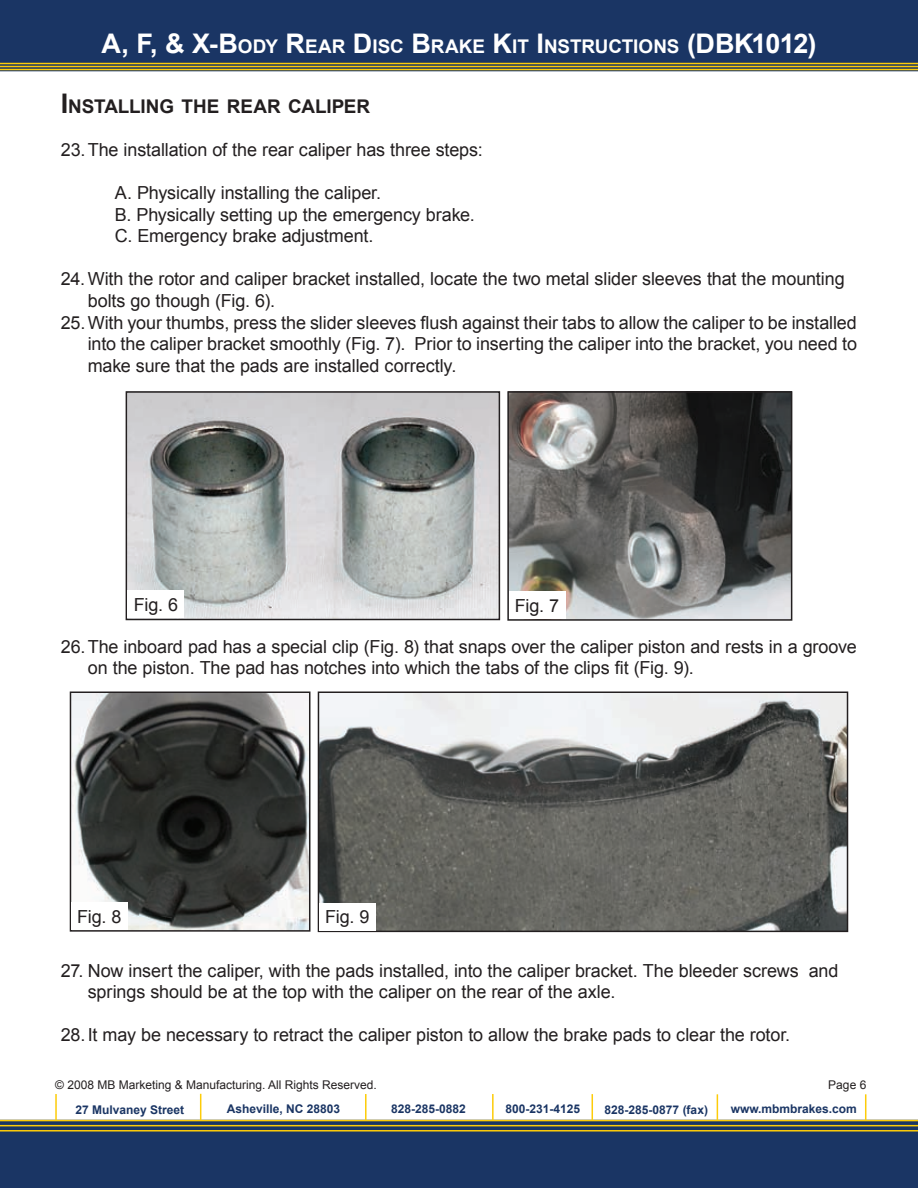
<style>
.page{position:relative;width:918px;height:1188px;background:#fff}
.page>*{position:absolute;margin:0;border:0;box-sizing:border-box;transform-origin:0 0}
.t1{font:700 18.9px "Arial";letter-spacing:-.005em;color:#fff}
.t2{font:700 18.9px "Arial";letter-spacing:-.01em;color:#231f20}
.t3{font:18px/21.6px "Arial";letter-spacing:-.005em;color:#231f20}
.t4{font:700 12px "Arial";color:#1a3564}
.t5{font:12px "Arial";color:#231f20}
.s1{font-size:27px}
</style>
<div class="page">
<svg style="left:0;top:0;width:918px;height:71px;background:#1e3861"></svg>
<hr style="left:0;top:63px;width:918px;height:1px;background:#fdcc09">
<hr style="left:0;top:66px;width:918px;height:1px;background:#fdcc09">
<hr style="left:0;top:69px;width:918px;height:1px;background:#fdcc09">
<div style="left:0;top:1121px;width:918px;height:67px;background:#1a3564"></div>
<hr style="left:0;top:1120px;width:918px;height:1px;background:#fdcc09">
<hr style="left:0;top:1125px;width:918px;height:1px;background:#fdcc09">
<hr style="left:0;top:1130px;width:918px;height:2px;background:#fdcc09">
<svg style="left:865px;top:1094px;width:1px;height:26px"></svg>
<hr style="left:365px;top:1094px;width:2px;height:26px;background:#fdcc09">
<svg style="left:592px;top:1094px;width:1px;height:26px"></svg>
<hr style="left:492px;top:1094px;width:2px;height:26px;background:#fdcc09">
<svg style="left:200px;top:1094px;width:1px;height:26px"></svg>
<hr style="left:55px;top:1094px;width:2px;height:26px;background:#fdcc09">
<svg style="left:717px;top:1094px;width:1px;height:26px"></svg>
<img style="left:73px;top:695px;width:234px;height:234px">
<div style="left:70px;top:692px;width:240px;height:240px;border:2px solid #231f20"></div>
<div style="left:71px;top:902px;width:56px;height:28px;background:#fff"></div>
<img style="left:321px;top:695px;width:524px;height:234px">
<div style="left:318px;top:692px;width:530px;height:240px;border:2px solid #231f20"></div>
<div style="left:319px;top:903px;width:56px;height:28px;background:#fff"></div>
<img style="left:510px;top:394px;width:279px;height:224px">
<div style="left:507px;top:391px;width:285px;height:230px;border:2px solid #231f20"></div>
<div style="left:509px;top:591px;width:56px;height:28px;background:#fff"></div>
<img style="left:129px;top:394px;width:368px;height:223px">
<div style="left:126px;top:391px;width:374px;height:229px;border:2px solid #231f20"></div>
<div style="left:128px;top:590px;width:56px;height:28px;background:#fff"></div>
<p class="t1" style="left:101px;top:34px;width:717px"><span class="s1">A, F, &amp; X-B</span>ODY <span class="s1">R</span>EAR <span class="s1">D</span> ISC <span class="s1">B</span>RAKE <span class="s1">K</span>IT <span class="s1">I</span> NSTRUCTIONS <span class="s1">(DBK1012)</span></p>
<p class="t2" style="left:61px;top:94px;width:309px"><span class="s1">I</span> NSTALLING THE REAR CALIPER</p>
<p class="t3" style="left:61px;top:139px;width:423px">23.The installation of the rear caliper has three steps:</p>
<p class="t3" style="left:115px;top:182px;width:362px">A. Physically installing the caliper.<br>B. Physically setting up the emergency brake.<br>C. Emergency brake adjustment.</p>
<p class="t3" style="left:61px;top:269px;width:785px">24. With the rotor and caliper bracket installed, locate the two metal slider sleeves that the mounting</p>
<p class="t3" style="left:88px;top:290px;width:189px">bolts go though (Fig. 6).</p>
<p class="t3" style="left:61px;top:312px;width:798px">25.With your thumbs, press the slider sleeves flush against their tabs to allow the caliper to be installed</p>
<p class="t3" style="left:88px;top:333px;width:771px">into the caliper bracket smoothly (Fig. 7). Prior to inserting the caliper into the bracket, you need to</p>
<p class="t3" style="left:88px;top:355px;width:370px">make sure that the pads are installed correctly.</p>
<p class="t3" style="left:134px;top:594px;width:46px">Fig. 6</p>
<p class="t3" style="left:515px;top:595px;width:46px">Fig. 7</p>
<p class="t3" style="left:88px;top:636px;width:771px;text-indent:-27px">26.The inboard pad has a special clip (Fig. 8) that snaps over the caliper piston and rests in a groove on the piston. The pad has notches into which the tabs of the clips fit (Fig. 9).</p>
<p class="t3" style="left:77px;top:906px;width:46px">Fig. 8</p>
<p class="t3" style="left:325px;top:906px;width:46px">Fig. 9</p>
<p class="t3" style="left:88px;top:960px;width:752px;text-indent:-27px">27. Now insert the caliper, with the pads installed, into the caliper bracket. The bleeder screws and springs should be at the top with the caliper on the rear of the axle.</p>
<p class="t3" style="left:61px;top:1025px;width:731px">28.It may be necessary to retract the caliper piston to allow the brake pads to clear the rotor.</p>
<p class="t5" style="left:55px;top:1077px;width:323px">© 2008 MB Marketing &amp; Manufacturing. All Rights Reserved.</p>
<p class="t4" style="left:76px;top:1102px;width:110px">27 Mulvaney Street</p>
<p class="t4" style="left:227px;top:1101px;width:115px">Asheville, NC 28803</p>
<p class="t4" style="left:391px;top:1101px;width:76px">828-285-0882</p>
<p class="t4" style="left:506px;top:1101px;width:76px">800-231-4125</p>
<p class="t4" style="left:605px;top:1102px;width:105px">828-285-0877 (fax)</p>
<p class="t4" style="left:731px;top:1101px;width:128px">www.mbmbrakes.com</p>
<p class="t5" style="left:828px;top:1077px;width:40px">Page 6</p>
</div>
